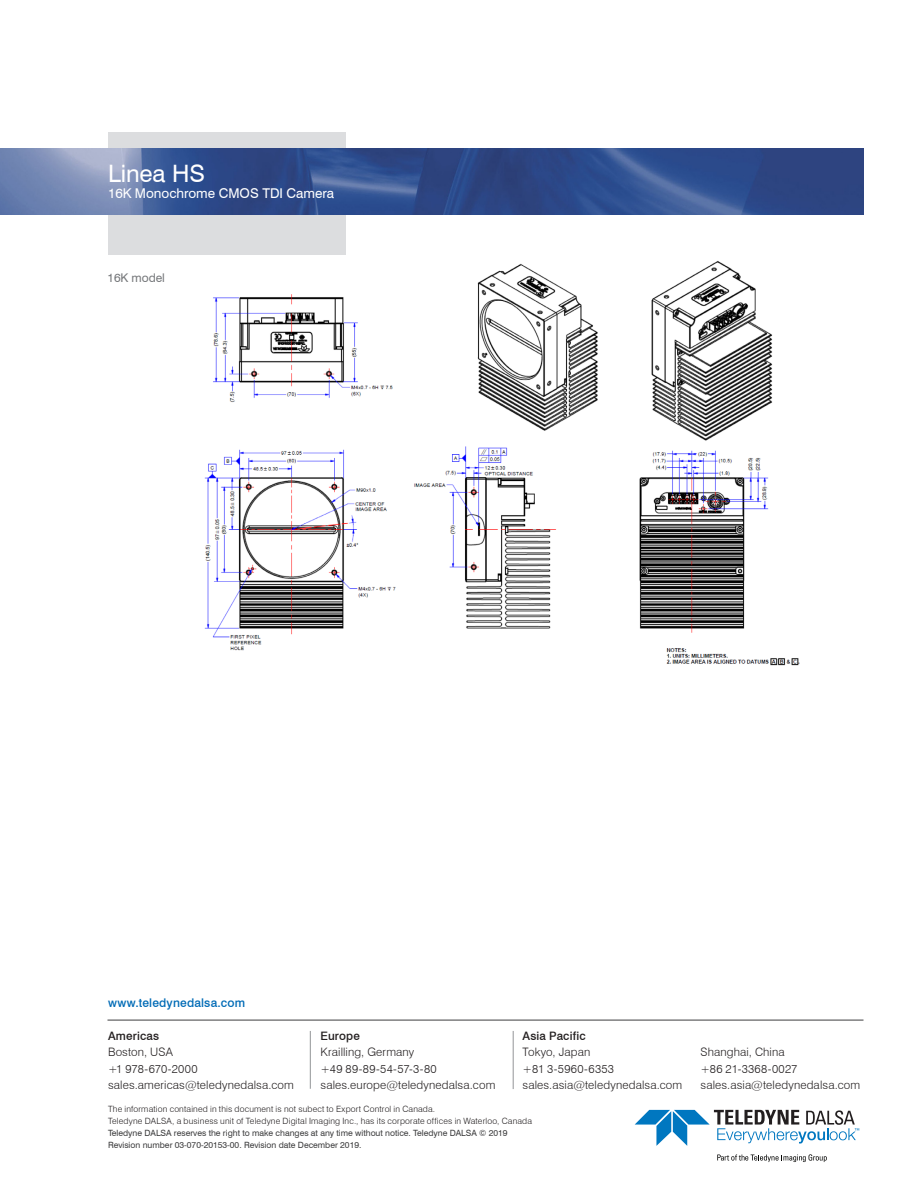
<style>
.page{position:relative;width:918px;height:1188px;background:#fff}
.page>*{position:absolute;margin:0;border:0;box-sizing:border-box;transform-origin:0 0}
.t1{font:24px "Swiss 721 BT";letter-spacing:-.005em;color:#fff}
.t2{font:13.5px "Swiss 721 BT";letter-spacing:-.005em;color:#fff}
.t3{font:500 12px "Swiss 721 BT";letter-spacing:.015em;color:#006bb6}
.t4{font:12px "Swiss 721 BT";letter-spacing:-.005em;color:#76787b}
.t5{font:300 11.7px "Swiss 721 BT";letter-spacing:.01em;color:#231f20}
.t6{font:500 11.7px "Swiss 721 BT";letter-spacing:.015em;color:#231f20}
.t7{font:300 8.7px/12px "Swiss 721 BT";letter-spacing:.02em;color:#231f20}
.t8{font:8.7px "Swiss 721 BT";letter-spacing:-.005em;color:#3e3e3f}
</style>
<div class="page">
<div style="left:108px;top:132px;width:237px;height:859px;background:#dcdddf"></div>
<img style="left:0;top:148px;width:864px;height:66px">
<hr style="left:108px;top:1020px;width:756px;height:1px;background:#3e3e3f">
<hr style="left:310px;top:1031px;width:1px;height:58px;background:#939598">
<hr style="left:513px;top:1031px;width:1px;height:58px;background:#939598">
<div style="left:108px;top:255px;width:694px;height:411px;background:#fff"></div>
<img style="left:204px;top:261px;width:596px;height:405px">
<div style="left:101px;top:662px;width:266px;height:329px;background:#fff"></div>
<svg style="left:635px;top:1110px;width:224px;height:36px"></svg>
<svg style="left:717px;top:1154px;width:110px;height:8px"></svg>
<p class="t1" style="left:108px;top:158px;width:98px">Linea HS</p>
<p class="t2" style="left:108px;top:185px;width:228px">16K Monochrome CMOS TDI Camera</p>
<p class="t4" style="left:108px;top:271px;width:59px">16K model</p>
<p class="t3" style="left:108px;top:995px;width:139px">www.teledynedalsa.com</p>
<p class="t6" style="left:108px;top:1028px;width:53px">Americas</p>
<p class="t5" style="left:108px;top:1045px;width:66px">Boston, USA</p>
<p class="t5" style="left:108px;top:1061px;width:91px">+1 978-670-2000</p>
<p class="t5" style="left:108px;top:1078px;width:187px">sales.americas@teledynedalsa.com</p>
<p class="t6" style="left:321px;top:1028px;width:41px">Europe</p>
<p class="t5" style="left:321px;top:1045px;width:95px">Krailling, Germany</p>
<p class="t5" style="left:321px;top:1061px;width:118px">+49 89-89-54-57-3-80</p>
<p class="t5" style="left:321px;top:1078px;width:176px">sales.europe@teledynedalsa.com</p>
<p class="t6" style="left:523px;top:1028px;width:65px">Asia Pacific</p>
<p class="t5" style="left:523px;top:1045px;width:69px">Tokyo, Japan</p>
<p class="t5" style="left:523px;top:1061px;width:93px">+81 3-5960-6353</p>
<p class="t5" style="left:523px;top:1078px;width:161px">sales.asia@teledynedalsa.com</p>
<p class="t7" style="left:108px;top:1103px;width:426px">The information contained in this document is not subect to Export Control in Canada.<br>Teledyne DALSA, a business unit of Teledyne Digital Imaging Inc., has its corporate offices in Waterloo, Canada</p>
<p class="t8" style="left:108px;top:1128px;width:401px">Teledyne DALSA reserves the right to make changes at any time without notice. Teledyne DALSA © 2019</p>
<p class="t8" style="left:108px;top:1140px;width:255px">Revision number 03-070-20153-00. Revision date December 2019.</p>
<p class="t5" style="left:700px;top:1045px;width:86px">Shanghai, China</p>
<p class="t5" style="left:700px;top:1061px;width:98px">+86 21-3368-0027</p>
<p class="t5" style="left:700px;top:1078px;width:161px">sales.asia@teledynedalsa.com</p>
</div>
